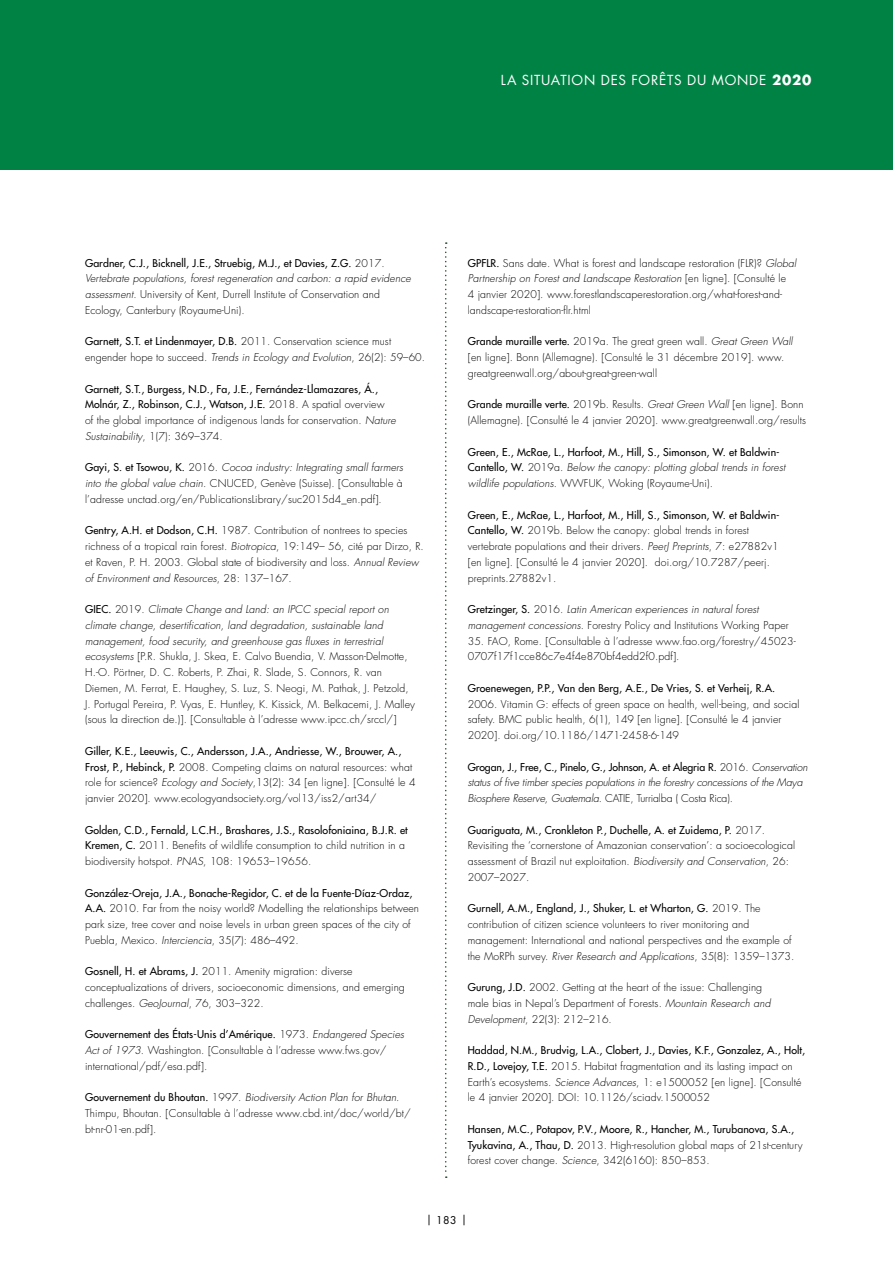
<style>
.page{position:relative;width:893px;height:1263px;background:#fff}
.page>*{position:absolute;margin:0;border:0;box-sizing:border-box;transform-origin:0 0}
.t1{font:13.5px "Futura Std";letter-spacing:.055em;color:#fff}
.t2{font:300 10.5px/15.8px "Futura Std";letter-spacing:.01em;color:#000}
.t3{font:500 10.5px/15.8px "Futura Std";letter-spacing:.01em;color:#000}
.t4{font:italic 300 10.5px/15.8px "Futura Std";letter-spacing:-.01em;color:#000}
.t5{font:italic 300 10.5px/15.8px "Futura Std";letter-spacing:.01em;color:#000}
.t6{font:10.5px "Futura Std";color:#000}
.s1{font-weight:700}
.s2{font-weight:500}
.s3{font-style:italic}
.s4{font-weight:300}
.s5{font-weight:300;font-style:italic}
.s6{font-weight:500;font-style:normal}
.s7{font-style:normal}
</style>
<div class="page">
<div style="left:0;top:0;width:893px;height:170px;background:#008244"></div>
<svg style="left:445px;top:242px;width:2px;height:936px"></svg>
<p class="t1" style="left:501px;top:71px;width:312px">LA SITUATION DES FORÊTS DU MONDE <span class="s1">2020</span></p>
<p class="t2" style="left:85px;top:255px;width:327px"><span class="s2">Gardner, C.J., Bicknell, J.E., Struebig, M.J., et Davies, Z.G.</span> 2017.<br><span class="s3">Vertebrate populations, forest regeneration and carbon: a rapid evidence assessment</span>. University of Kent, Durrell Institute of Conservation and Ecology, Canterbury (Royaume-Uni).</p>
<p class="t2" style="left:85px;top:334px;width:342px"><span class="s2">Garnett, S.T. et Lindenmayer, D.B.</span> 2011. Conservation science must engender hope to succeed. <span class="s3">Trends in Ecology and Evolution</span>, 26(2): 59–60.</p>
<p class="t3" style="left:85px;top:381px;width:312px">Garnett, S.T., Burgess, N.D., Fa, J.E., Fernández-Llamazares, Á., Molnár, Z., Robinson, C.J., Watson, J.E. <span class="s4">2018. A spatial overview<br>of the global importance of indigenous lands for conservation.</span> <span class="s5">Nature Sustainability</span><span class="s4">, 1(7): 369–374.</span></p>
<p class="t2" style="left:85px;top:460px;width:320px;text-align:justify"><span class="s2">Gayi, S. et Tsowou, K.</span> 2016. <span class="s3">Cocoa industry: Integrating small farmers into the global value chain</span>. CNUCED, Genève (Suisse). [Consultable à l’adresse unctad.org/en/PublicationsLibrary/suc2015d4_en.pdf].</p>
<p class="t2" style="left:85px;top:523px;width:340px"><span class="s2">Gentry, A.H. et Dodson, C.H.</span> 1987. Contribution of nontrees to species richness of a tropical rain forest. <span class="s3">Biotropica</span>, 19:149– 56, cité par Dirzo, R. et Raven, P. H. 2003. Global state of biodiversity and loss. <span class="s3">Annual Review of Environment and Resources</span>, 28: 137–167.</p>
<p class="t2" style="left:85px;top:602px;width:332px"><span class="s2">GIEC.</span> 2019. <span class="s3">Climate Change and Land: an IPCC special report on climate change, desertification, land degradation, sustainable land management, food security, and greenhouse gas fluxes in terrestrial ecosystems</span> [P.R. Shukla, J. Skea, E. Calvo Buendia, V. Masson-Delmotte, H.-O. Pörtner, D. C. Roberts, P. Zhai, R. Slade, S. Connors, R. van Diemen, M. Ferrat, E. Haughey, S. Luz, S. Neogi, M. Pathak, J. Petzold, J. Portugal Pereira, P. Vyas, E. Huntley, K. Kissick, M. Belkacemi, J. Malley (sous la direction de.)]. [Consultable à l’adresse www.ipcc.ch/srccl/]</p>
<p class="t2" style="left:85px;top:743px;width:332px"><span class="s2">Giller, K.E., Leeuwis, C., Andersson, J.A., Andriesse, W., Brouwer, A., Frost, P., Hebinck, P.</span> 2008. Competing claims on natural resources: what role for science? <span class="s3">Ecology and Society</span>,13(2): 34 [en ligne]. [Consulté le 4 janvier 2020]. www.ecologyandsociety.org/vol13/iss2/art34/</p>
<p class="t2" style="left:85px;top:822px;width:324px"><span class="s2">Golden, C.D., Fernald, L.C.H., Brashares, J.S., Rasolofoniaina, B.J.R. et<br>Kremen, C.</span> 2011. Benefits of wildlife consumption to child nutrition in a biodiversity hotspot. <span class="s3">PNAS</span>, 108: 19653–19656.</p>
<p class="t2" style="left:85px;top:885px;width:336px"><span class="s2">González-Oreja, J.A., Bonache-Regidor, C. et de la Fuente-Díaz-Ordaz, A.A.</span> 2010. Far from the noisy world? Modelling the relationships between park size, tree cover and noise levels in urban green spaces of the city of Puebla, Mexico. <span class="s3">Interciencia</span>, 35(7): 486–492.</p>
<p class="t2" style="left:85px;top:964px;width:321px"><span class="s2">Gosnell, H. et Abrams, J.</span> 2011. Amenity migration: diverse conceptualizations of drivers, socioeconomic dimensions, and emerging challenges. <span class="s3">GeoJournal</span>, 76, 303–322.</p>
<p class="t2" style="left:85px;top:1027px;width:321px"><span class="s2">Gouvernement des États-Unis d’Amérique.</span> 1973. <span class="s3">Endangered Species<br>Act of 1973</span>. Washington. [Consultable à l’adresse www.fws.gov/ international/pdf/esa.pdf].</p>
<p class="t2" style="left:85px;top:1090px;width:327px"><span class="s2">Gouvernement du Bhoutan.</span> 1997. <span class="s3">Biodiversity Action Plan for Bhutan</span>.<br>Thimpu, Bhoutan. [Consultable à l’adresse www.cbd.int/doc/world/bt/ bt-nr-01-en.pdf].</p>
<p class="t2" style="left:468px;top:255px;width:330px"><span class="s2">GPFLR.</span> Sans date. What is forest and landscape restoration (FLR)? <span class="s3">Global Partnership on Forest and Landscape Restoration</span> [en ligne]. [Consulté le<br>4 janvier 2020]. www.forestlandscaperestoration.org/what-forest-and&shy;landscape-restoration-flr.html</p>
<p class="t2" style="left:468px;top:334px;width:326px"><span class="s2">Grande muraille verte.</span> 2019a. The great green wall. <span class="s3">Great Green Wall </span>[en ligne]. Bonn (Allemagne). [Consulté le 31 décembre 2019]. www. greatgreenwall.org/about-great-green-wall</p>
<p class="t2" style="left:468px;top:397px;width:340px"><span class="s2">Grande muraille verte.</span> 2019b. Results. <span class="s3">Great Green Wall</span> [en ligne]. Bonn (Allemagne). [Consulté le 4 janvier 2020]. www.greatgreenwall.org/results</p>
<p class="t3" style="left:468px;top:444px;width:319px">Green, E., McRae, L., Harfoot, M., Hill, S., Simonson, W. et Baldwin-<br>Cantello, W. <span class="s4">2019a.</span> <span class="s5">Below the canopy: plotting global trends in forest wildlife populations</span><span class="s4">. WWFUK, Woking (Royaume-Uni).</span></p>
<p class="t2" style="left:468px;top:507px;width:314px"><span class="s2">Green, E., McRae, L., Harfoot, M., Hill, S., Simonson, W. et Baldwin-Cantello, W.</span> 2019b. Below the canopy: global trends in forest vertebrate populations and their drivers. <span class="s3">PeerJ Preprints</span>, 7: e27882v1 [en ligne]. [Consulté le 4 janvier 2020]. doi.org/10.7287/peerj. preprints.27882v1.</p>
<p class="t5" style="left:468px;top:602px;width:323px"><span class="s6">Gretzinger, S.</span> <span class="s7">2016.</span> Latin American experiences in natural forest management concessions<span class="s7">. Forestry Policy and Institutions Working Paper</span></p>
<p class="t2" style="left:468px;top:633px;width:330px">35. FAO, Rome. [Consultable à l’adresse www.fao.org/forestry/45023-<br>0707f17f1cce86c7e4f4e870bf4edd2f0.pdf].</p>
<p class="t3" style="left:468px;top:680px;width:309px">Groenewegen, P.P., Van den Berg, A.E., De Vries, S. et Verheij, R.A.</p>
<p class="t2" style="left:468px;top:696px;width:333px">2006. Vitamin G: effects of green space on health, well-being, and social safety. BMC public health, 6(1), 149 [en ligne]. [Consulté le 4 janvier<br>2020]. doi.org/10.1186/1471-2458-6-149</p>
<p class="t4" style="left:468px;top:759px;width:341px"><span class="s6">Grogan, J., Free, C., Pinelo, G., Johnson, A. et Alegria R.</span> <span class="s7">2016.</span> Conservation status of five timber species populations in the forestry concessions of the Maya<br>Biosphere Reserve, Guatemala<span class="s7">. CATIE, Turrialba ( Costa Rica).</span></p>
<p class="t2" style="left:468px;top:822px;width:329px"><span class="s2">Guariguata, M., Cronkleton P., Duchelle, A. et Zuidema, P.</span> 2017.<br>Revisiting the ‘cornerstone of Amazonian conservation’: a socioecological assessment of Brazil nut exploitation. <span class="s3">Biodiversity and Conservation</span>, 26:<br>2007–2027.</p>
<p class="t2" style="left:468px;top:901px;width:328px"><span class="s2">Gurnell, A.M., England, J., Shuker, L. et Wharton, G.</span> 2019. The contribution of citizen science volunteers to river monitoring and management: International and national perspectives and the example of the MoRPh survey. <span class="s3">River Research and Applications</span>, 35(8): 1359–1373.</p>
<p class="t2" style="left:468px;top:980px;width:304px"><span class="s2">Gurung, J.D.</span> 2002. Getting at the heart of the issue: Challenging male bias in Nepal’s Department of Forests. <span class="s3">Mountain Research and<br>Development</span>, 22(3): 212–216.</p>
<p class="t2" style="left:468px;top:1043px;width:339px"><span class="s2">Haddad, N.M., Brudvig, L.A., Clobert, J., Davies, K.F., Gonzalez, A., Holt, R.D., Lovejoy, T.E.</span> 2015. Habitat fragmentation and its lasting impact on Earth’s ecosystems. <span class="s3">Science Advances</span>, 1: e1500052 [en ligne]. [Consulté le 4 janvier 2020]. DOI: 10.1126/sciadv.1500052</p>
<p class="t3" style="left:468px;top:1121px;width:336px">Hansen, M.C., Potapov, P.V., Moore, R., Hancher, M., Turubanova, S.A.,<br>Tyukavina, A., Thau, D. <span class="s4">2013. High-resolution global maps of 21st-century forest cover change.</span> <span class="s5">Science</span><span class="s4">, 342(6160): 850–853.</span></p>
<p class="t6" style="left:426px;top:1214px;width:42px">| 183 |</p>
</div>
